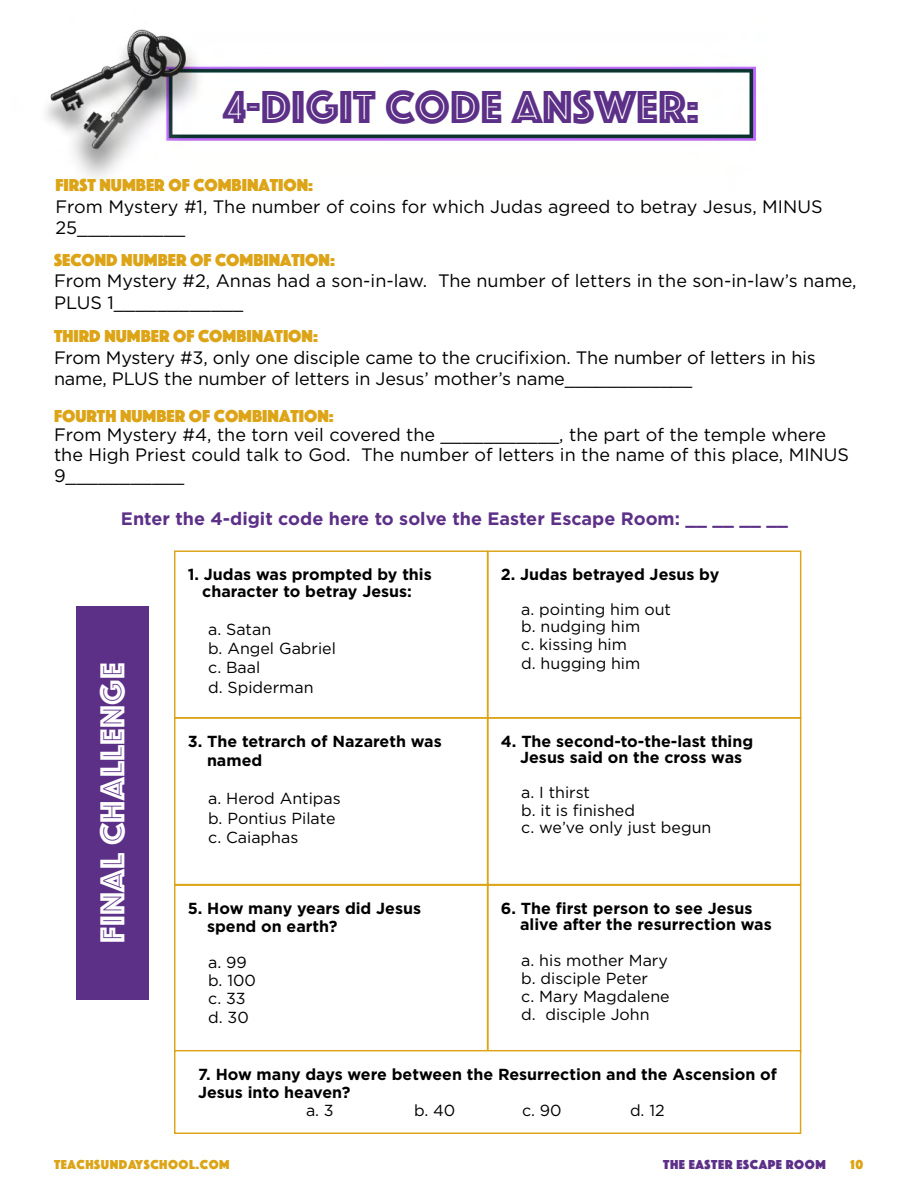
<style>
.page{position:relative;width:918px;height:1188px;background:#fff}
.page>*{position:absolute;margin:0;border:0;box-sizing:border-box;transform-origin:0 0}
.t1{font:48px "Phosphate Inline";color:#5d3088}
.t2{font:36px "Phosphate Inline";letter-spacing:.01em;color:#fff}
.t3{font:18px/21.6px "Gotham";color:#000}
.t4{font:18px "Phosphate Solid";color:#dca416}
.t5{font:700 18px "Gotham";color:#5d3088}
.t6{font:700 16.05px/16.5px "Gotham";color:#000}
.t7{font:16.05px/19.2px "Gotham";color:#000}
.t8{font:13.5px "Phosphate Solid";letter-spacing:.04em;color:#dca416}
.t9{font:13.5px "Phosphate Solid";letter-spacing:.04em;color:#5d3088}
</style>
<div class="page">
<img style="left:46px;top:29px;width:756px;height:799px">
<div style="left:174px;top:550px;width:314px;height:169px;border:1px solid #dca416"></div>
<div style="left:487px;top:550px;width:314px;height:169px;border:1px solid #dca416"></div>
<div style="left:174px;top:717px;width:314px;height:168px;border:1px solid #dca416"></div>
<div style="left:487px;top:717px;width:314px;height:168px;border:1px solid #dca416"></div>
<div style="left:174px;top:884px;width:314px;height:168px;border:1px solid #dca416"></div>
<div style="left:487px;top:884px;width:314px;height:168px;border:1px solid #dca416"></div>
<div style="left:76px;top:607px;width:73px;height:393px;background:#5d3088"></div>
<div style="left:174px;top:1050px;width:627px;height:84px;background:#fff;border:1px solid #dca416"></div>
<h1 class="t1" style="left:223px;top:73px;width:478px">4-DIGIT CODE ANSWER:</h1>
<p class="t4" style="left:56px;top:172px;width:259px">FIRST NUMBER OF COMBINATION:</p>
<p class="t3" style="left:56px;top:195px;width:769px">From Mystery #1, The number of coins for which Judas agreed to betray Jesus, MINUS<br>25__________</p>
<p class="t4" style="left:54px;top:247px;width:282px">SECOND NUMBER OF COMBINATION:</p>
<p class="t3" style="left:54px;top:270px;width:804px">From Mystery #2, Annas had a son-in-law. The number of letters in the son-in-law’s name,<br>PLUS 1____________</p>
<p class="t4" style="left:54px;top:323px;width:266px">THIRD NUMBER OF COMBINATION:</p>
<p class="t3" style="left:54px;top:346px;width:763px">From Mystery #3, only one disciple came to the crucifixion. The number of letters in his name, PLUS the number of letters in Jesus’ mother’s name____________</p>
<p class="t4" style="left:54px;top:403px;width:281px">FOURTH NUMBER OF COMBINATION:</p>
<p class="t3" style="left:54px;top:425px;width:797px;line-height:19.5px">From Mystery #4, the torn veil covered the ___________, the part of the temple where the High Priest could talk to God. The number of letters in the name of this place, MINUS</p>
<p class="t3" style="left:54px;top:465px;width:132px">9___________</p>
<p class="t5" style="left:121px;top:507px;width:669px">Enter the 4-digit code here to solve the Easter Escape Room: __ __ __ __</p>
<h2 class="t2" style="left:87px;top:943px;width:282px;rotate:-90deg">FINAL CHALLENGE</h2>
<p class="t6" style="left:188px;top:566px;width:246px;text-align:center">1. Judas was prompted by this character to betray Jesus:</p>
<p class="t7" style="left:208px;top:619px;width:129px">a. Satan<br>b. Angel Gabriel c. Baal<br>d. Spiderman</p>
<p class="t6" style="left:207px;top:731px;width:236px;line-height:19.2px;text-indent:-19px">3. The tetrarch of Nazareth was named</p>
<p class="t7" style="left:208px;top:789px;width:134px">a. Herod Antipas b. Pontius Pilate c. Caiaphas</p>
<p class="t6" style="left:207px;top:899px;width:216px;line-height:18px;text-indent:-19px">5. How many years did Jesus spend on earth?</p>
<p class="t7" style="left:208px;top:953px;width:49px;line-height:18.5px">a. 99 b. 100 c. 33 d. 30</p>
<p class="t6" style="left:501px;top:566px;width:220px">2. Judas betrayed Jesus by</p>
<p class="t7" style="left:521px;top:600px;width:151px;line-height:17.4px">a. pointing him out b. nudging him<br>c. kissing him</p>
<p class="t7" style="left:521px;top:654px;width:121px">d. hugging him</p>
<p class="t6" style="left:501px;top:733px;width:254px;text-align:center">4. The second-to-the-last thing<br>Jesus said on the cross was</p>
<p class="t7" style="left:521px;top:784px;width:192px;line-height:17.4px">a. I thirst<br>b. it is fi nished<br>c. we’ve only just begun</p>
<p class="t6" style="left:520px;top:900px;width:253px;text-indent:-19px">6. The first person to see Jesus alive after the resurrection was</p>
<p class="t7" style="left:521px;top:951px;width:150px;line-height:18px">a. his mother Mary b. disciple Peter<br>c. Mary Magdalene d. disciple John</p>
<p class="t6" style="left:198px;top:1065px;width:580px;line-height:18px">7. How many days were between the Resurrection and the Ascension of<br>Jesus into heaven?</p>
<p class="t7" style="left:306px;top:1100px;width:29px">a. 3</p>
<p class="t7" style="left:414px;top:1100px;width:43px">b. 40</p>
<p class="t7" style="left:522px;top:1100px;width:41px">c. 90</p>
<p class="t7" style="left:630px;top:1100px;width:36px">d. 12</p>
<p class="t8" style="left:54px;top:1154px;width:177px">TEACHSUNDAYSCHOOL.COM</p>
<p class="t9" style="left:663px;top:1154px;width:164px">THE EASTER ESCAPE ROOM</p>
<p class="t8" style="left:851px;top:1154px;width:14px">10</p>
</div>
